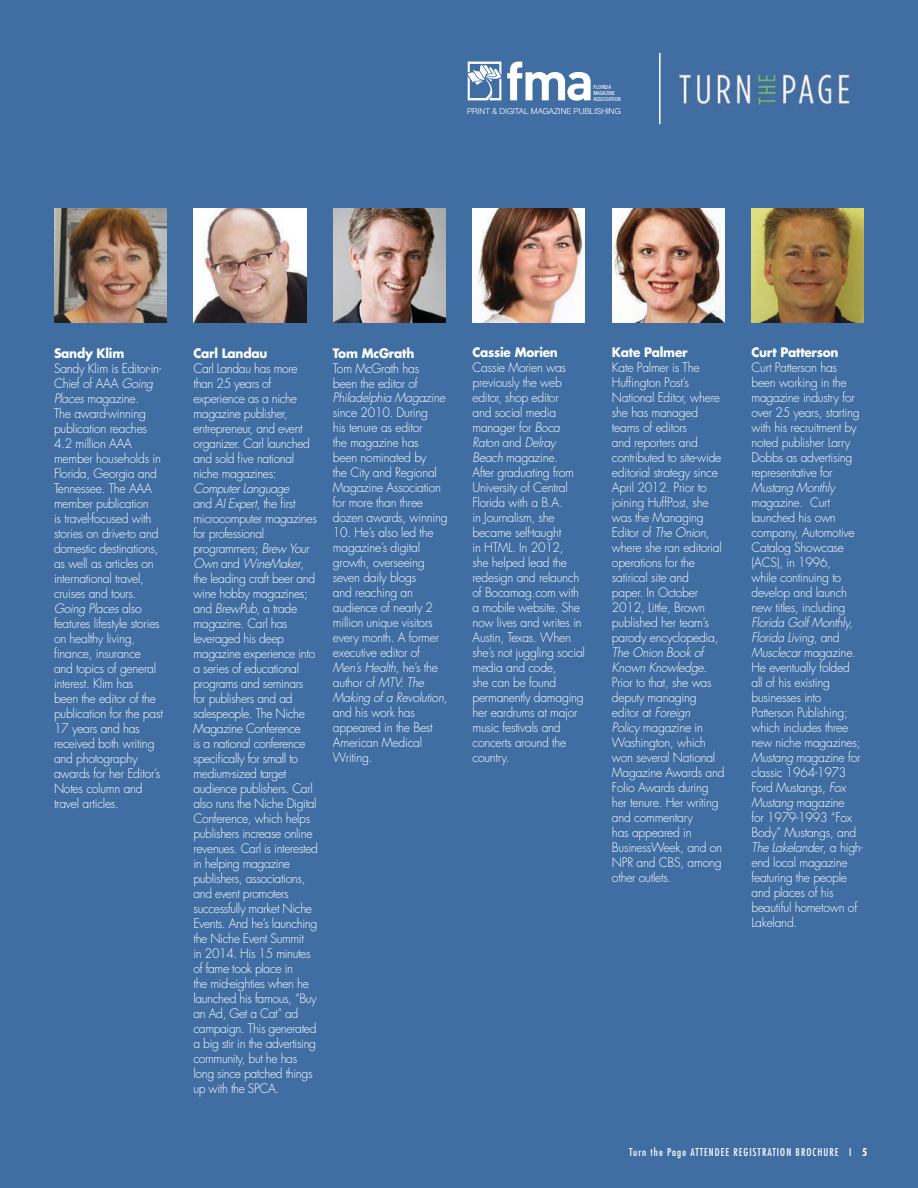
<style>
.page{position:relative;width:918px;height:1188px;background:#406ea3}
.page>*{position:absolute;margin:0;border:0;box-sizing:border-box;transform-origin:0 0}
.t1{font:300 12.75px/15px "Futura";letter-spacing:-.02em;color:#fff;scale:.95 1}
.t2{font:700 12.75px "Futura";letter-spacing:-.02em;color:#fff;scale:.95 1}
.t3{font:italic 300 12.75px "Futura";letter-spacing:-.02em;color:#fff;scale:.95 1}
.t4{font:condensed 10.5px "Futura";letter-spacing:.1em;color:#fff}
.t5{font:300 8.25px "Helvetica Neue";color:#fff}
.t6{font:condensed 5.55px/6.1px "Helvetica Neue";color:#fff}
.s1{font-style:italic}
.s2{font-weight:700}
</style>
<div class="page">
<img style="left:54px;top:208px;width:112px;height:115px">
<img style="left:194px;top:208px;width:112px;height:115px">
<img style="left:333px;top:208px;width:113px;height:115px">
<img style="left:472px;top:208px;width:113px;height:115px">
<img style="left:612px;top:208px;width:113px;height:115px">
<img style="left:752px;top:208px;width:112px;height:115px">
<img style="left:677px;top:72px;width:174px;height:37px">
<hr style="left:659px;top:53px;width:2px;height:71px;background:#fff">
<svg style="left:468px;top:62px;width:33px;height:38px"></svg>
<svg style="left:507px;top:62px;width:84px;height:39px"></svg>
<p class="t6" style="left:593px;top:84px;width:29px">FLORIDA<br>MAGAZINE<br>ASSOCIATION</p>
<p class="t5" style="left:467px;top:106px;width:155px">PRINT &amp; DIGITAL MAGAZINE PUBLISHING</p>
<p class="t2" style="left:54px;top:344px;width:76px">Sandy Klim</p>
<p class="t1" style="left:54px;top:361px;width:116px">Sandy Klim is Editor-in-<br>Chief of AAA <span class="s1">Going<br>Places</span> magazine.<br>The award-winning publication reaches<br>4.2 million AAA member households in<br>Florida, Georgia and<br>Tennessee. The AAA member publication<br>is travel-focused with stories on drive-to and domestic destinations, as well as articles on international travel, cruises and tours.<br><span class="s1">Going Places</span> also features lifestyle stories on healthy living, finance, insurance and topics of general interest. Klim has<br>been the editor of the publication for the past<br>17 years and has received both writing and photography awards for her Editor’s<br>Notes column and travel articles.</p>
<p class="t2" style="left:193px;top:344px;width:79px">Carl Landau</p>
<p class="t1" style="left:193px;top:361px;width:124px">Carl Landau has more than 25 years of experience as a niche magazine publisher, entrepreneur, and event organizer. Carl launched and sold five national niche magazines:</p>
<p class="t1" style="left:193px;top:481px;width:133px"><span class="s1">Computer Language<br></span>and <span class="s1">AI Expert</span>, the first microcomputer magazines for professional programmers; <span class="s1">Brew Your<br>Own</span> and <span class="s1">WineMaker</span>, the leading craft beer and wine hobby magazines; and <span class="s1">BrewPub</span>, a trade magazine. Carl has leveraged his deep magazine experience into a series of educational programs and seminars for publishers and ad salespeople. The Niche<br>Magazine Conference<br>is a national conference specifically for small to medium-sized target audience publishers. Carl also runs the Niche Digital<br>Conference, which helps publishers increase online revenues. Carl is interested in helping magazine publishers, associations, and event promoters successfully market Niche<br>Events. And he’s launching the Niche Event Summit<br>in 2014. His 15 minutes of fame took place in<br>the mid-eighties when he launched his famous, “Buy an Ad, Get a Cat” ad campaign. This generated a big stir in the advertising community, but he has long since patched things up with the SPCA.</p>
<p class="t2" style="left:333px;top:344px;width:87px">Tom McGrath</p>
<p class="t1" style="left:333px;top:361px;width:92px">Tom McGrath has been the editor of</p>
<p class="t3" style="left:333px;top:390px;width:120px">Philadelphia Magazine</p>
<p class="t1" style="left:333px;top:406px;width:122px">since 2010. During<br>his tenure as editor<br>the magazine has<br>been nominated by<br>the City and Regional<br>Magazine Association for more than three dozen awards, winning</p>
<p class="t1" style="left:333px;top:525px;width:122px">10. He’s also led the magazine’s digital growth, overseeing seven daily blogs<br>and reaching an audience of nearly 2 million unique visitors every month. A former executive editor of<br><span class="s1">Men’s Health</span>, he’s the author of <span class="s1">MTV: The<br>Making of a Revolution</span>, and his work has appeared in the Best<br>American Medical<br>Writing.</p>
<p class="t2" style="left:472px;top:344px;width:91px">Cassie Morien</p>
<p class="t1" style="left:472px;top:360px;width:120px">Cassie Morien was previously the web editor, shop editor<br>and social media manager for <span class="s1">Boca<br>Raton</span> and <span class="s1">Delray<br>Beach</span> magazine.<br>After graduating from<br>University of Central<br>Florida with a B.A.<br>in Journalism, she became self-taught<br>in HTML. In 2012,<br>she helped lead the redesign and relaunch of Bocamag.com with a mobile website. She now lives and writes in<br>Austin, Texas. When she’s not juggling social media and code,<br>she can be found permanently damaging her eardrums at major music festivals and concerts around the country.</p>
<p class="t2" style="left:612px;top:344px;width:81px">Kate Palmer</p>
<p class="t1" style="left:612px;top:360px;width:117px">Kate Palmer is The<br>Huffington Post’s<br>National Editor, where she has managed teams of editors<br>and reporters and contributed to site-wide editorial strategy since<br>April 2012. Prior to joining HuffPost, she was the Managing<br>Editor of <span class="s1">The Onion</span>, where she ran editorial operations for the satirical site and paper. In October<br>2012, Little, Brown published her team’s parody encyclopedia,</p>
<p class="t1" style="left:612px;top:645px;width:120px"><span class="s1">The Onion Book of<br>Known Knowledge</span>.<br>Prior to that, she was deputy managing editor at <span class="s1">Foreign<br>Policy</span> magazine in<br>Washington, which won several National<br>Magazine Awards and<br>Folio Awards during her tenure. Her writing and commentary<br>has appeared in<br>BusinessWeek, and on<br>NPR and CBS, among other outlets.</p>
<p class="t2" style="left:751px;top:343px;width:93px">Curt Patterson</p>
<p class="t1" style="left:751px;top:360px;width:115px">Curt Patterson has been working in the magazine industry for over 25 years, starting with his recruitment by noted publisher Larry<br>Dobbs as advertising representative for</p>
<p class="t3" style="left:751px;top:479px;width:89px">Mustang Monthly</p>
<p class="t1" style="left:751px;top:495px;width:110px">magazine. Curt launched his own company, Automotive<br>Catalog Showcase (ACS), in 1996, while continuing to develop and launch new titles, including</p>
<p class="t1" style="left:751px;top:615px;width:119px"><span class="s1">Florida Golf Monthly,<br>Florida Living</span>, and<br><span class="s1">Musclecar</span> magazine.<br>He eventually folded all of his existing businesses into<br>Patterson Publishing; which includes three new niche magazines;<br><span class="s1">Mustang</span> magazine for classic 1964-1973<br>Ford Mustangs, <span class="s1">Fox<br>Mustang</span> magazine<br>for 1979-1993 “Fox<br>Body” Mustangs, and<br><span class="s1">The Lakelander</span>, a high&shy;end local magazine featuring the people and places of his beautiful hometown of<br>Lakeland.</p>
<p class="t4" style="left:629px;top:1146px;width:92px">TURN THE PAGE ATTENDEE</p>
<p class="t4" style="left:734px;top:1146px;width:102px">REGISTRATION BROCHURE</p>
<p class="t4" style="left:849px;top:1146px;width:20px">I <span class="s2">5</span></p>
</div>
